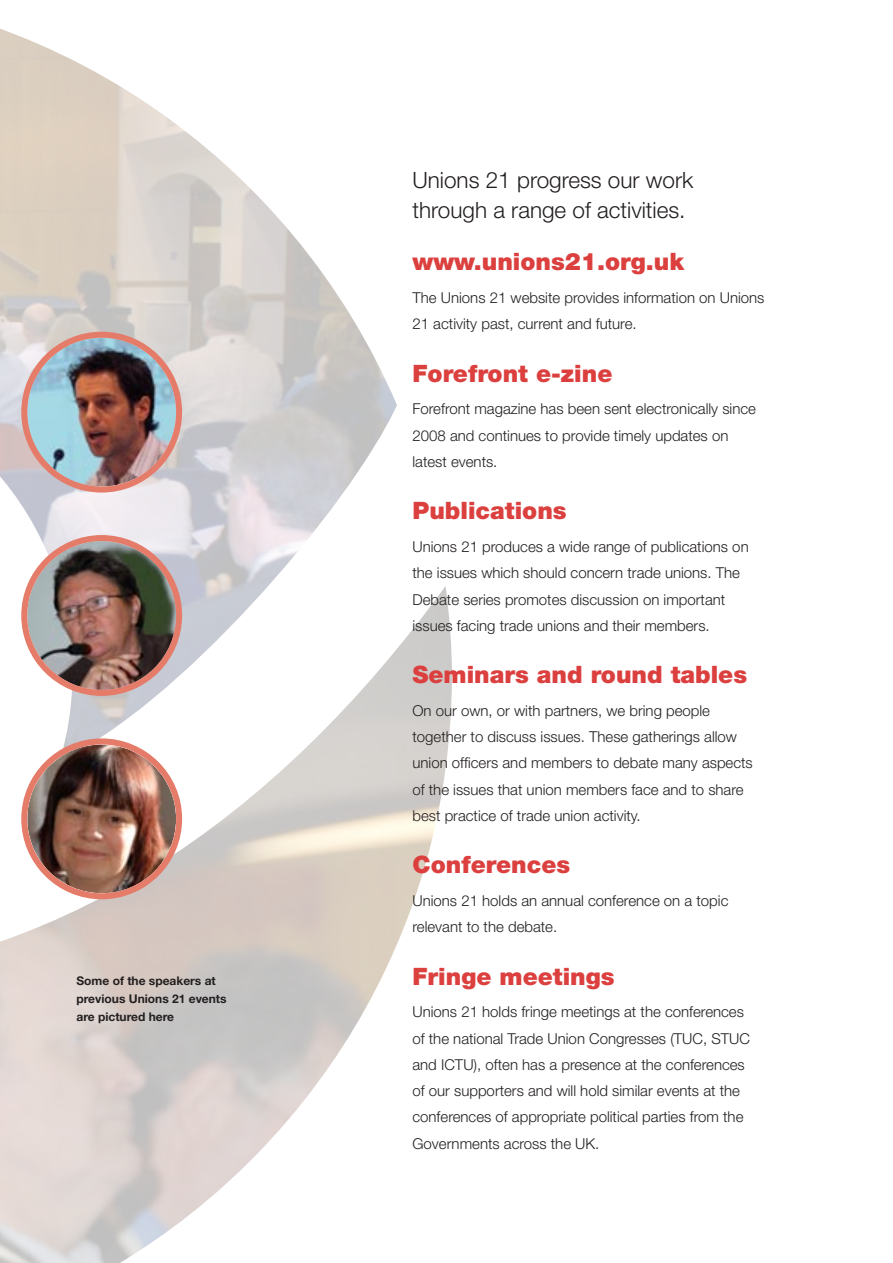
<style>
.page{position:relative;width:893px;height:1263px;background:#fff}
.page>*{position:absolute;margin:0;border:0;box-sizing:border-box;transform-origin:0 0}
.t1{font:900 24px "Helvetica Neue";color:#db403f}
.t2{font:300 22.5px/30px "Helvetica Neue";color:#231f20}
.t3{font:300 15px/26.2px "Helvetica Neue";color:#231f20}
.t4{font:700 12px/18px "Helvetica Neue";color:#231f20}
</style>
<div class="page">
<img style="left:0;top:29px;width:397px;height:557px">
<img style="left:0;top:586px;width:452px;height:677px">
<img style="left:27px;top:541px;width:149px;height:149px;border-radius:50%">
<div style="left:21px;top:535px;width:161px;height:161px;border:6px solid #e57b69;border-radius:50%"></div>
<img style="left:27px;top:338px;width:149px;height:148px;border-radius:50%">
<div style="left:21px;top:332px;width:161px;height:160px;border:6px solid #e57b69;border-radius:50%"></div>
<img style="left:27px;top:744px;width:149px;height:149px;border-radius:50%">
<div style="left:21px;top:738px;width:161px;height:161px;border:6px solid #e57b69;border-radius:50%"></div>
<p class="t4" style="left:77px;top:971px;width:152px">Some of the speakers at previous Unions 21 events are pictured here</p>
<h2 class="t2" style="left:412px;top:164px;width:282px">Unions 21 progress our work through a range of activities.</h2>
<h1 class="t1" style="left:412px;top:247px;width:273px">www.unions21.org.uk</h1>
<p class="t3" style="left:412px;top:284px;width:354px">The Unions 21 website provides information on Unions<br>21 activity past, current and future.</p>
<h1 class="t1" style="left:412px;top:359px;width:202px">Forefront e-zine</h1>
<p class="t3" style="left:412px;top:396px;width:345px">Forefront magazine has been sent electronically since<br>2008 and continues to provide timely updates on latest events.</p>
<h1 class="t1" style="left:412px;top:496px;width:156px">Publications</h1>
<p class="t3" style="left:412px;top:533px;width:338px">Unions 21 produces a wide range of publications on the issues which should concern trade unions. The Debate series promotes discussion on important issues facing trade unions and their members.</p>
<h1 class="t1" style="left:412px;top:660px;width:336px">Seminars and round tables</h1>
<p class="t3" style="left:412px;top:697px;width:342px">On our own, or with partners, we bring people together to discuss issues. These gatherings allow union officers and members to debate many aspects of the issues that union members face and to share best practice of trade union activity.</p>
<h1 class="t1" style="left:412px;top:850px;width:159px">Conferences</h1>
<p class="t3" style="left:412px;top:887px;width:317px">Unions 21 holds an annual conference on a topic relevant to the debate.</p>
<h1 class="t1" style="left:412px;top:962px;width:204px">Fringe meetings</h1>
<p class="t3" style="left:412px;top:999px;width:339px">Unions 21 holds fringe meetings at the conferences of the national Trade Union Congresses (TUC, STUC and ICTU), often has a presence at the conferences of our supporters and will hold similar events at the conferences of appropriate political parties from the Governments across the UK.</p>
</div>
